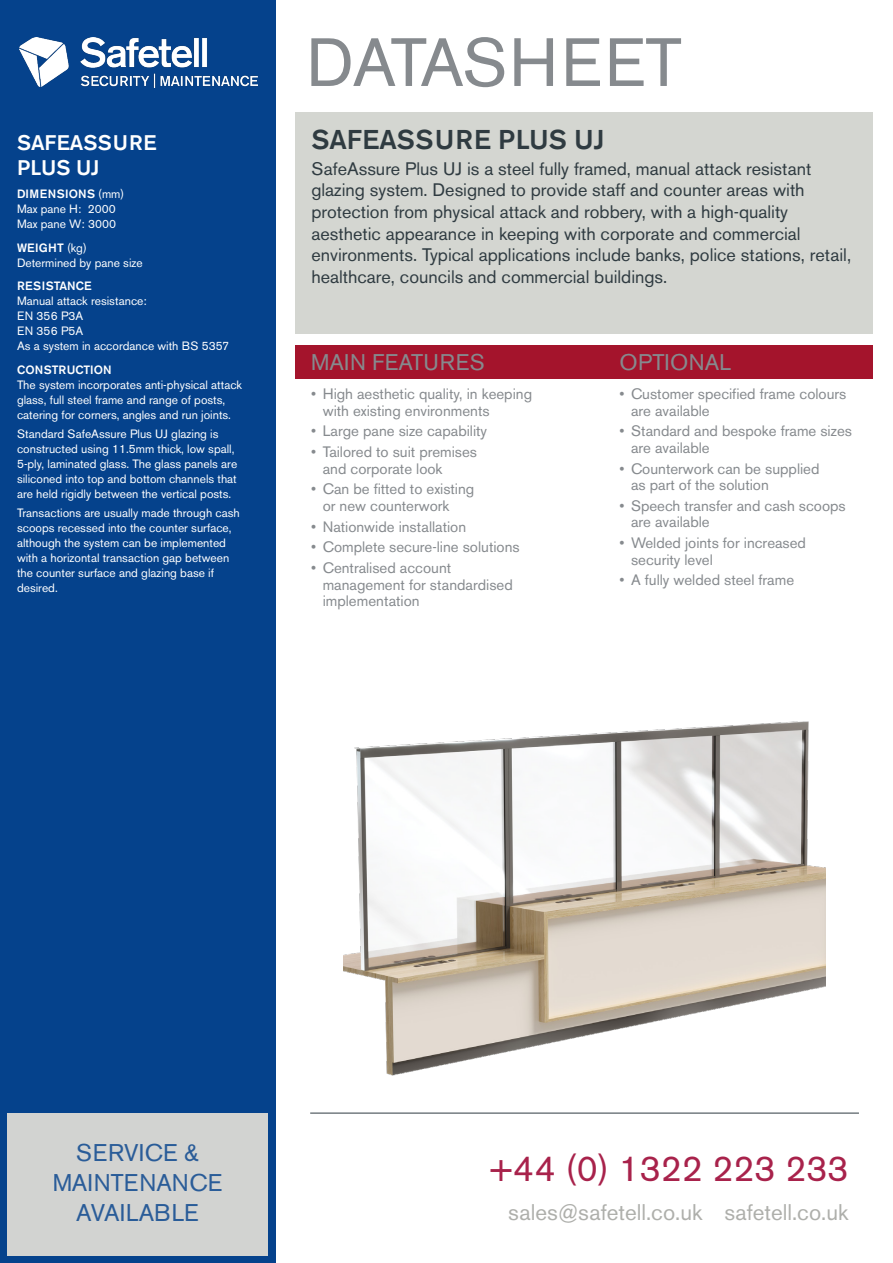
<style>
.page{position:relative;width:893px;height:1263px;background:#fff}
.page>*{position:absolute;margin:0;border:0;box-sizing:border-box;transform-origin:0 0}
.t1{font:67.5px "Akzidenz Grotesk BE";letter-spacing:-.01em;color:#868a8e}
.t2{font:36px "Akzidenz Grotesk BE";color:#a8224b}
.t3{font:500 27px "Akzidenz Grotesk BE";color:#2f3b41}
.t4{font:24px/30px "Akzidenz Grotesk BE";color:#05428c;text-align:center}
.t5{font:22.5px "Akzidenz Grotesk BE";color:#aeafab}
.t6{font:22.5px "Akzidenz Grotesk BE";color:#868a8e}
.t7{font:500 21px/25.2px "Akzidenz Grotesk BE";color:#fff}
.t8{font:18px/21.6px "Akzidenz Grotesk BE";color:#2f3b41}
.t9{font:15px/16.5px "Akzidenz Grotesk BE";color:#868a8e}
.t10{font:12px/15px "Akzidenz Grotesk BE";color:#fff}
.t11{font:500 12px "Akzidenz Grotesk BE";color:#fff}
.t12{font:500 12px "Akzidenz Grotesk BE";letter-spacing:.04em;color:#fff}
.s1{font-weight:400}
.s2{font-weight:500}
</style>
<div class="page">
<div style="left:0;top:0;width:276px;height:1263px;background:#05428c"></div>
<div style="left:7px;top:1113px;width:261px;height:142px;background:#d2d3d1"></div>
<div style="left:295px;top:345px;width:578px;height:33px;background:#a4142c"></div>
<div style="left:295px;top:113px;width:578px;height:221px;background:#d4d6d1"></div>
<hr style="left:310px;top:1113px;width:549px;height:1px;background:#2f3b41">
<img style="left:343px;top:721px;width:483px;height:355px">
<img style="left:19px;top:37px;width:238px;height:51px">
<p class="t7" style="left:17px;top:129px;width:141px">SAFEASSURE<br>PLUS UJ</p>
<p class="t12" style="left:17px;top:187px;width:109px">DIMENSIONS <span class="s1">(mm)</span></p>
<p class="t10" style="left:17px;top:202px;width:101px">Max pane H: 2000<br>Max pane W: 3000</p>
<p class="t11" style="left:17px;top:240px;width:71px">WEIGHT <span class="s1">(kg)</span></p>
<p class="t10" style="left:17px;top:255px;width:127px">Determined by pane size</p>
<p class="t10" style="left:17px;top:279px;width:131px"><span class="s2">RESISTANCE<br></span>Manual attack resistance:<br>EN 356 P3A<br>EN 356 P5A</p>
<p class="t10" style="left:17px;top:339px;width:214px">As a system in accordance with BS 5357</p>
<p class="t11" style="left:17px;top:362px;width:96px">CONSTRUCTION</p>
<p class="t10" style="left:17px;top:377px;width:227px">The system incorporates anti-physical attack glass, full steel frame and range of posts, catering for corners, angles and run joints.</p>
<p class="t10" style="left:17px;top:426px;width:222px">Standard SafeAssure Plus UJ glazing is constructed using 11.5mm thick, low spall, 5-ply, laminated glass. The glass panels are siliconed into top and bottom channels that are held rigidly between the vertical posts.</p>
<p class="t10" style="left:17px;top:506px;width:224px">Transactions are usually made through cash scoops recessed into the counter surface, although the system can be implemented with a horizontal transaction gap between the counter surface and glazing base if desired.</p>
<p class="t1" style="left:306px;top:22px;width:377px">DATASHEET</p>
<p class="t3" style="left:311px;top:123px;width:294px">SAFEASSURE PLUS UJ</p>
<p class="t8" style="left:311px;top:158px;width:541px">SafeAssure Plus UJ is a steel fully framed, manual attack resistant glazing system. Designed to provide staff and counter areas with protection from physical attack and robbery, with a high-quality aesthetic appearance in keeping with corporate and commercial environments. Typical applications include banks, police stations, retail, healthcare, councils and commercial buildings.</p>
<p class="t6" style="left:311px;top:349px;width:175px">MAIN FEATURES</p>
<p class="t9" style="left:323px;top:386px;width:211px;text-indent:-11px">• High aesthetic quality, in keeping with existing environments</p>
<p class="t9" style="left:311px;top:423px;width:177px">• Large pane size capability</p>
<p class="t9" style="left:323px;top:444px;width:156px;text-indent:-11px">• Tailored to suit premises and corporate look</p>
<p class="t9" style="left:323px;top:481px;width:153px;text-indent:-11px">• Can be fitted to existing or new counterwork</p>
<p class="t9" style="left:311px;top:518px;width:156px">• Nationwide installation</p>
<p class="t9" style="left:311px;top:539px;width:210px">• Complete secure-line solutions</p>
<p class="t9" style="left:323px;top:560px;width:192px;text-indent:-11px">• Centralised account management for standardised implementation</p>
<p class="t6" style="left:620px;top:349px;width:113px">OPTIONAL</p>
<p class="t9" style="left:631px;top:386px;width:217px;text-indent:-11px">• Customer specified frame colours are available</p>
<p class="t9" style="left:631px;top:423px;width:222px;text-indent:-11px">• Standard and bespoke frame sizes are available</p>
<p class="t9" style="left:631px;top:460px;width:190px;text-indent:-11px">• Counterwork can be supplied as part of the solution</p>
<p class="t9" style="left:631px;top:497px;width:216px;text-indent:-11px">• Speech transfer and cash scoops are available</p>
<p class="t9" style="left:631px;top:535px;width:177px;text-indent:-11px">• Welded joints for increased security level</p>
<p class="t9" style="left:620px;top:572px;width:176px">• A fully welded steel frame</p>
<h3 class="t4" style="left:52px;top:1138px;width:171px">SERVICE &amp;<br>MAINTENANCE<br>AVAILABLE</h3>
<p class="t2" style="left:489px;top:1147px;width:361px">+44 (0) 1322 223 233</p>
<p class="t5" style="left:508px;top:1199px;width:341px">sales@safetell.co.uk safetell.co.uk</p>
</div>
